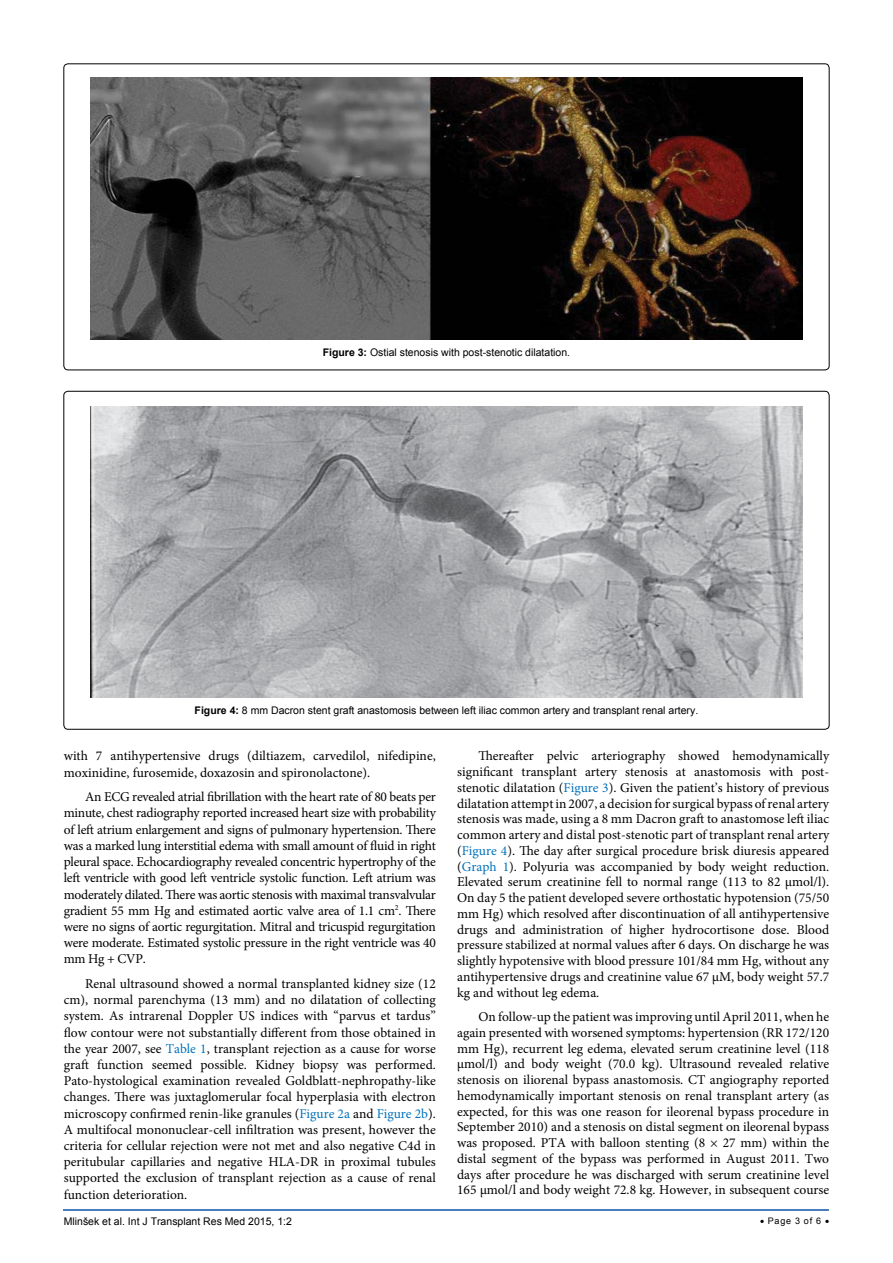
<style>
.page{position:relative;width:893px;height:1263px;background:#fff}
.page>*{position:absolute;margin:0;border:0;box-sizing:border-box;transform-origin:0 0}
.t1{font:13.5px/15.8px "Minion Pro";color:#000;text-align:justify}
.t2{font:10.5px "Arial";color:#000}
.t3{font:9px "Arial";letter-spacing:.08em;color:#000}
.s1{font-weight:700}
.s2{color:#0072bc}
</style>
<div class="page">
<hr style="left:64px;top:1209px;width:765px;height:2px;background:#487ec0">
<img style="left:90px;top:78px;width:713px;height:262px">
<img style="left:90px;top:407px;width:713px;height:291px">
<p class="t2" style="left:323px;top:345px;width:249px"><span class="s1">Figure 3:</span> Ostial stenosis with post-stenotic dilatation.</p>
<p class="t2" style="left:195px;top:703px;width:505px"><span class="s1">Figure 4:</span> 8 mm Dacron stent graft anastomosis between left iliac common artery and transplant renal artery.</p>
<p class="t1" style="left:64px;top:748px;width:374px;line-height:16.2px">with 7 antihypertensive drugs (diltiazem, carvedilol, nifedipine, moxinidine, furosemide, doxazosin and spironolactone).</p>
<p class="t1" style="left:64px;top:789px;width:374px;line-height:16.2px;text-indent:21px">An ECG revealed atrial fibrillation with the heart rate of 80 beats per minute, chest radiography reported increased heart size with probability of left atrium enlargement and signs of pulmonary hypertension. There was a marked lung interstitial edema with small amount of fluid in right pleural space. Echocardiography revealed concentric hypertrophy of the left ventricle with good left ventricle systolic function. Left atrium was moderately dilated. There was aortic stenosis with maximal transvalvular gradient 55 mm Hg and estimated aortic valve area of 1.1 cm<sup>2</sup>. There were no signs of aortic regurgitation. Mitral and tricuspid regurgitation were moderate. Estimated systolic pressure in the right ventricle was 40 mm Hg + CVP.</p>
<p class="t1" style="left:64px;top:976px;width:374px;line-height:16.2px;text-indent:21px">Renal ultrasound showed a normal transplanted kidney size (12 cm), normal parenchyma (13 mm) and no dilatation of collecting system. As intrarenal Doppler US indices with “parvus et tardus” flow contour were not substantially different from those obtained in the year 2007, see <span class="s2">Table 1</span>, transplant rejection as a cause for worse graft function seemed possible. Kidney biopsy was performed.<br>Pato-hystological examination revealed Goldblatt-nephropathy-like changes. There was juxtaglomerular focal hyperplasia with electron microscopy confirmed renin-like granules (<span class="s2">Figure 2a</span> and <span class="s2">Figure 2b</span>).<br>A multifocal mononuclear-cell infiltration was present, however the criteria for cellular rejection were not met and also negative C4d in peritubular capillaries and negative HLA-DR in proximal tubules supported the exclusion of transplant rejection as a cause of renal function deterioration.</p>
<p class="t1" style="left:457px;top:748px;width:374px;text-indent:21px">Thereafter pelvic arteriography showed hemodynamically significant transplant artery stenosis at anastomosis with post&shy;stenotic dilatation (<span class="s2">Figure 3</span>). Given the patient’s history of previous dilatation attempt in 2007, a decision for surgical bypass of renal artery stenosis was made, using a 8 mm Dacron graft to anastomose left iliac common artery and distal post-stenotic part of transplant renal artery (<span class="s2">Figure 4</span>). The day after surgical procedure brisk diuresis appeared (<span class="s2">Graph 1</span>). Polyuria was accompanied by body weight reduction.<br>Elevated serum creatinine fell to normal range (113 to 82 µmol/l).<br>On day 5 the patient developed severe orthostatic hypotension (75/50 mm Hg) which resolved after discontinuation of all antihypertensive drugs and administration of higher hydrocortisone dose. Blood pressure stabilized at normal values after 6 days. On discharge he was slightly hypotensive with blood pressure 101/84 mm Hg, without any antihypertensive drugs and creatinine value 67 µM, body weight 57.7 kg and without leg edema.</p>
<p class="t1" style="left:457px;top:1009px;width:374px;text-indent:21px">On follow-up the patient was improving until April 2011, when he again presented with worsened symptoms: hypertension (RR 172/120 mm Hg), recurrent leg edema, elevated serum creatinine level (118 µmol/l) and body weight (70.0 kg). Ultrasound revealed relative stenosis on iliorenal bypass anastomosis. CT angiography reported hemodynamically important stenosis on renal transplant artery (as expected, for this was one reason for ileorenal bypass procedure in September 2010) and a stenosis on distal segment on ileorenal bypass was proposed. PTA with balloon stenting (8 × 27 mm) within the distal segment of the bypass was performed in August 2011. Two days after procedure he was discharged with serum creatinine level 165 µmol/l and body weight 72.8 kg. However, in subsequent course</p>
<p class="t2" style="left:64px;top:1214px;width:230px">Mlinšek et al. Int J Transplant Res Med 2015, 1:2</p>
<p class="t3" style="left:760px;top:1214px;width:71px">• Page 3 of 6 •</p>
</div>
